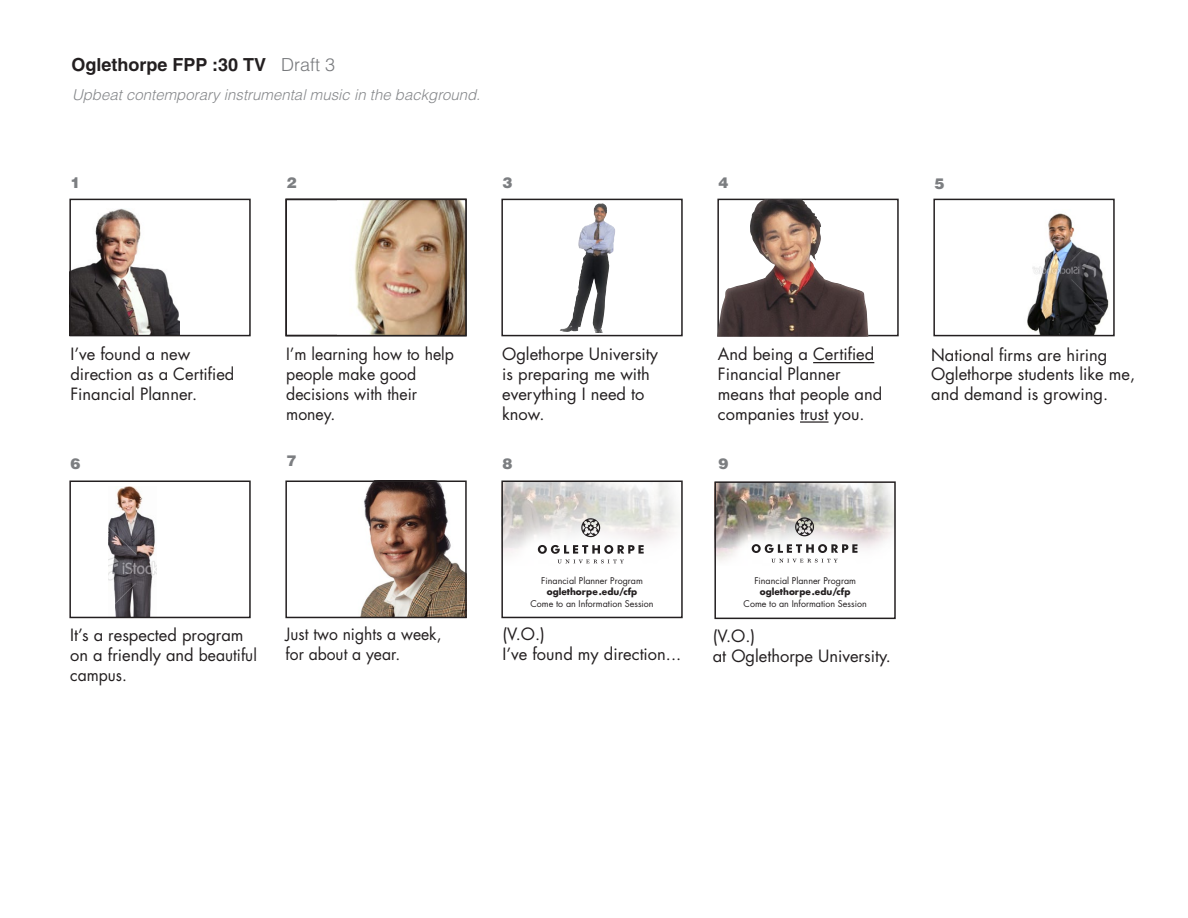
<style>
.page{position:relative;width:1188px;height:918px;background:#fff}
.page>*{position:absolute;margin:0;border:0;box-sizing:border-box;transform-origin:0 0}
.t1{font:700 18px "Helvetica";color:#231f20}
.t2{font:16.5px/19.8px "Futura";color:#231f20}
.t3{font:16.5px/19.8px "Futura";color:#231f20;scale:.96 1}
.t4{font:16.5px/19.8px "Futura";color:#231f20;scale:.95 1}
.t5{font:italic 300 15px "Helvetica";color:#86888b}
.t6{font:900 15px "Helvetica";color:#7c7e81}
.t7{font:9px "Futura";color:#231f20}
.t8{font:700 9px "Futura";color:#231f20}
.s1{font-weight:300;color:#787a7d}
</style>
<div class="page">
<img style="left:504px;top:484px;width:175px;height:80px">
<img style="left:108px;top:486px;width:48px;height:129px">
<img style="left:360px;top:484px;width:104px;height:131px">
<img style="left:1027px;top:213px;width:82px;height:120px">
<div style="left:69px;top:481px;width:182px;height:137px;border:2px solid #231f20"></div>
<div style="left:285px;top:481px;width:182px;height:137px;border:2px solid #231f20"></div>
<div style="left:501px;top:199px;width:182px;height:137px;border:2px solid #231f20"></div>
<div style="left:501px;top:481px;width:182px;height:137px;border:2px solid #231f20"></div>
<div style="left:717px;top:199px;width:182px;height:137px;border:2px solid #231f20"></div>
<div style="left:933px;top:199px;width:182px;height:137px;border:2px solid #231f20"></div>
<hr style="left:813px;top:362px;width:61px;height:1px;background:#231f20">
<hr style="left:800px;top:421px;width:29px;height:2px;background:#231f20">
<img style="left:566px;top:204px;width:36px;height:124px">
<img style="left:717px;top:199px;width:151px;height:138px">
<img style="left:717px;top:484px;width:176px;height:77px">
<svg style="left:752px;top:544px;width:106px;height:9px"></svg>
<svg style="left:771px;top:559px;width:67px;height:4px"></svg>
<svg style="left:795px;top:517px;width:19px;height:19px"></svg>
<div style="left:714px;top:481px;width:182px;height:138px;border:2px solid #231f20"></div>
<img style="left:72px;top:208px;width:107px;height:125px">
<div style="left:69px;top:199px;width:182px;height:137px;border:2px solid #231f20"></div>
<img style="left:354px;top:202px;width:110px;height:131px">
<svg style="left:538px;top:545px;width:106px;height:9px"></svg>
<svg style="left:558px;top:560px;width:66px;height:3px"></svg>
<svg style="left:581px;top:518px;width:19px;height:19px"></svg>
<div style="left:285px;top:199px;width:182px;height:137px;border:2px solid #231f20"></div>
<p class="t1" style="left:71px;top:54px;width:265px">Oglethorpe FPP :30 TV <span class="s1">Draft 3</span></p>
<p class="t5" style="left:72px;top:85px;width:410px">Upbeat contemporary instrumental music in the background.</p>
<p class="t6" style="left:70px;top:173px;width:12px">1</p>
<p class="t6" style="left:286px;top:173px;width:12px">2</p>
<p class="t6" style="left:502px;top:173px;width:12px">3</p>
<p class="t6" style="left:718px;top:173px;width:12px">4</p>
<p class="t6" style="left:934px;top:173px;width:12px">5</p>
<p class="t2" style="left:70px;top:344px;width:166px">I’ve found a new direction as a Certified<br>Financial Planner.</p>
<p class="t2" style="left:931px;top:344px;width:205px">National firms are hiring<br>Oglethorpe students like me, and demand is growing.</p>
<p class="t2" style="left:718px;top:344px;width:166px">And being a Certified<br>Financial Planner means that people and companies trust you.</p>
<p class="t3" style="left:286px;top:344px;width:176px">I’m learning how to help people make good decisions with their money.</p>
<p class="t2" style="left:502px;top:344px;width:157px">Oglethorpe University is preparing me with everything I need to know.</p>
<p class="t6" style="left:70px;top:454px;width:12px">6</p>
<p class="t6" style="left:286px;top:451px;width:12px">7</p>
<p class="t6" style="left:502px;top:454px;width:12px">8</p>
<p class="t6" style="left:718px;top:454px;width:12px">9</p>
<p class="t7" style="left:541px;top:574px;width:103px">Financial Planner Program</p>
<p class="t8" style="left:547px;top:585px;width:92px">oglethorpe .edu/cfp</p>
<p class="t7" style="left:531px;top:597px;width:125px">Come to an Information Session</p>
<p class="t7" style="left:754px;top:574px;width:103px">Financial Planner Program</p>
<p class="t8" style="left:760px;top:585px;width:92px">oglethorpe .edu/cfp</p>
<p class="t7" style="left:744px;top:597px;width:125px">Come to an Information Session</p>
<p class="t2" style="left:70px;top:625px;width:188px">It’s a respected program on a friendly and beautiful campus.</p>
<p class="t4" style="left:286px;top:624px;width:166px">Just two nights a week, for about a year.</p>
<p class="t2" style="left:502px;top:624px;width:180px">(V.O.)<br>I’ve found my direction...</p>
<p class="t2" style="left:713px;top:626px;width:180px">(V.O.)<br>at Oglethorpe University.</p>
</div>
